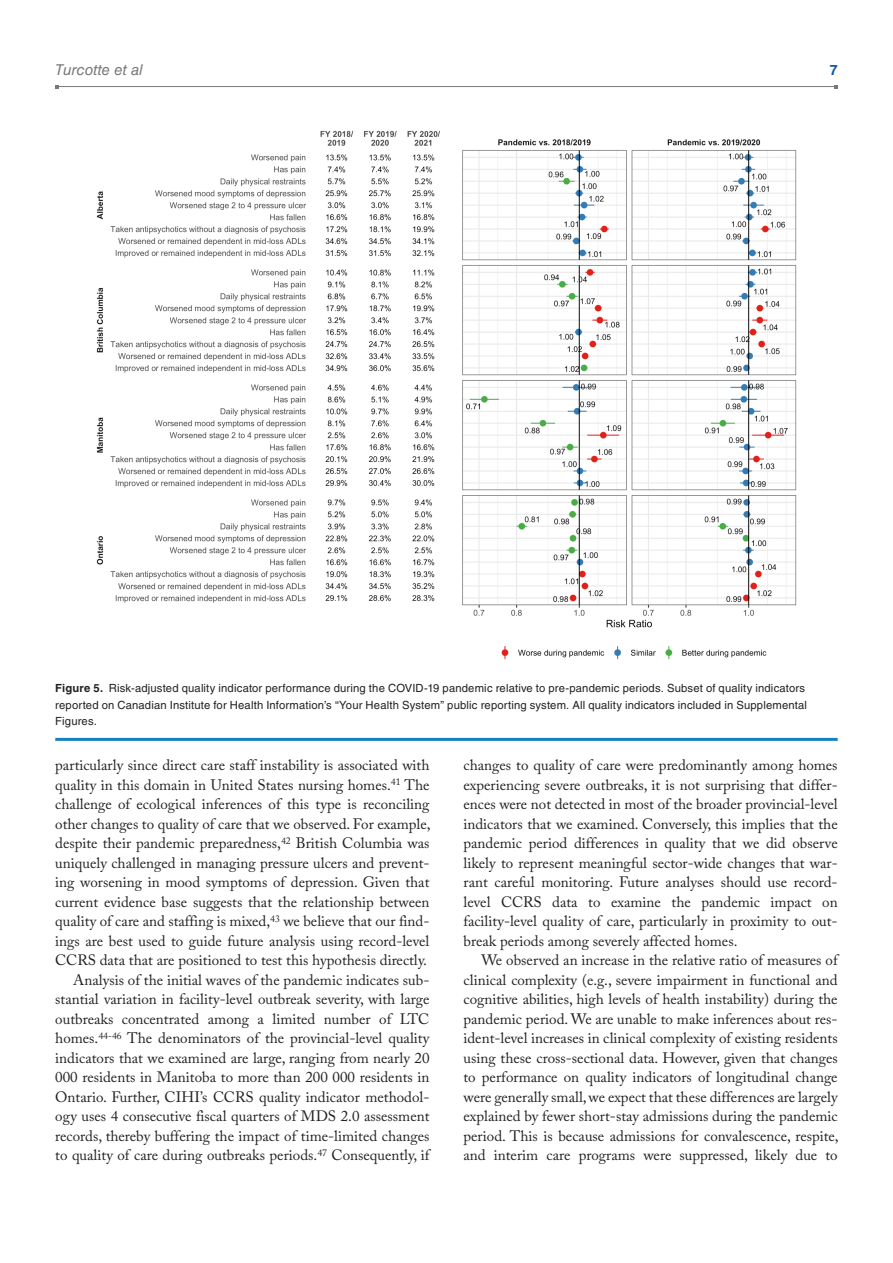
<style>
.page{position:relative;width:893px;height:1263px;background:#fff}
.page>*{position:absolute;margin:0;border:0;box-sizing:border-box;transform-origin:0 0}
.t1{font:15px/19.5px "Adobe Caslon Pro";color:#231f20;text-align:justify}
.t2{font:italic 15px "Helvetica LT Std";color:#76787b}
.t3{font:700 14.25px "Helvetica LT Std";color:#1055a4}
.t4{font:11.25px/16.5px "Helvetica LT Std";letter-spacing:.015em;color:#231f20}
.s1{font-weight:700}
</style>
<div class="page">
<hr style="left:57px;top:86px;width:779px;height:1px;background:#76787b">
<hr style="left:55px;top:738px;width:783px;height:3px;background:#1582c5">
<img style="left:96px;top:130px;width:701px;height:530px">
<p class="t2" style="left:55px;top:61px;width:89px">Turcotte et al</p>
<p class="t3" style="left:830px;top:61px;width:9px">7</p>
<p class="t4" style="left:55px;top:680px;width:753px"><span class="s1">Figure 5.</span> Risk-adjusted quality indicator performance during the COVID-19 pandemic relative to pre-pandemic periods. Subset of quality indicators reported on Canadian Institute for Health Information’s “Your Health System” public reporting system. All quality indicators included in Supplemental<br>Figures.</p>
<p class="t1" style="left:55px;top:755px;width:377px;text-align:right">particularly since direct care staff instability is associated with quality in this domain in United States nursing homes.<sup>41</sup> The challenge of ecological inferences of this type is reconciling other changes to quality of care that we observed. For example, despite their pandemic preparedness,<sup>42</sup> British Columbia was uniquely challenged in managing pressure ulcers and prevent&shy;ing worsening in mood symptoms of depression. Given that current evidence base suggests that the relationship between quality of care and staffing is mixed,<sup>43</sup> we believe that our find&shy;ings are best used to guide future analysis using record-level CCRS data that are positioned to test this hypothesis directly.<br>Analysis of the initial waves of the pandemic indicates sub&shy;stantial variation in facility-level outbreak severity, with large outbreaks concentrated among a limited number of LTC homes.<sup>44-46</sup> The denominators of the provincial-level quality indicators that we examined are large, ranging from nearly 20<br>000 residents in Manitoba to more than 200 000 residents in Ontario. Further, CIHI’s CCRS quality indicator methodol&shy;ogy uses 4 consecutive fiscal quarters of MDS 2.0 assessment records, thereby buffering the impact of time-limited changes to quality of care during outbreaks periods.<sup>47</sup> Consequently, if</p>
<p class="t1" style="left:463px;top:755px;width:376px">changes to quality of care were predominantly among homes experiencing severe outbreaks, it is not surprising that differ&shy;ences were not detected in most of the broader provincial-level indicators that we examined. Conversely, this implies that the pandemic period differences in quality that we did observe likely to represent meaningful sector-wide changes that war&shy;rant careful monitoring. Future analyses should use record&shy;level CCRS data to examine the pandemic impact on facility-level quality of care, particularly in proximity to out&shy;break periods among severely affected homes.</p>
<p class="t1" style="left:463px;top:950px;width:377px;text-indent:18px">We observed an increase in the relative ratio of measures of clinical complexity (e.g., severe impairment in functional and cognitive abilities, high levels of health instability) during the pandemic period. We are unable to make inferences about res&shy;ident-level increases in clinical complexity of existing residents using these cross-sectional data. However, given that changes to performance on quality indicators of longitudinal change were generally small, we expect that these differences are largely explained by fewer short-stay admissions during the pandemic period. This is because admissions for convalescence, respite, and interim care programs were suppressed, likely due to</p>
</div>
